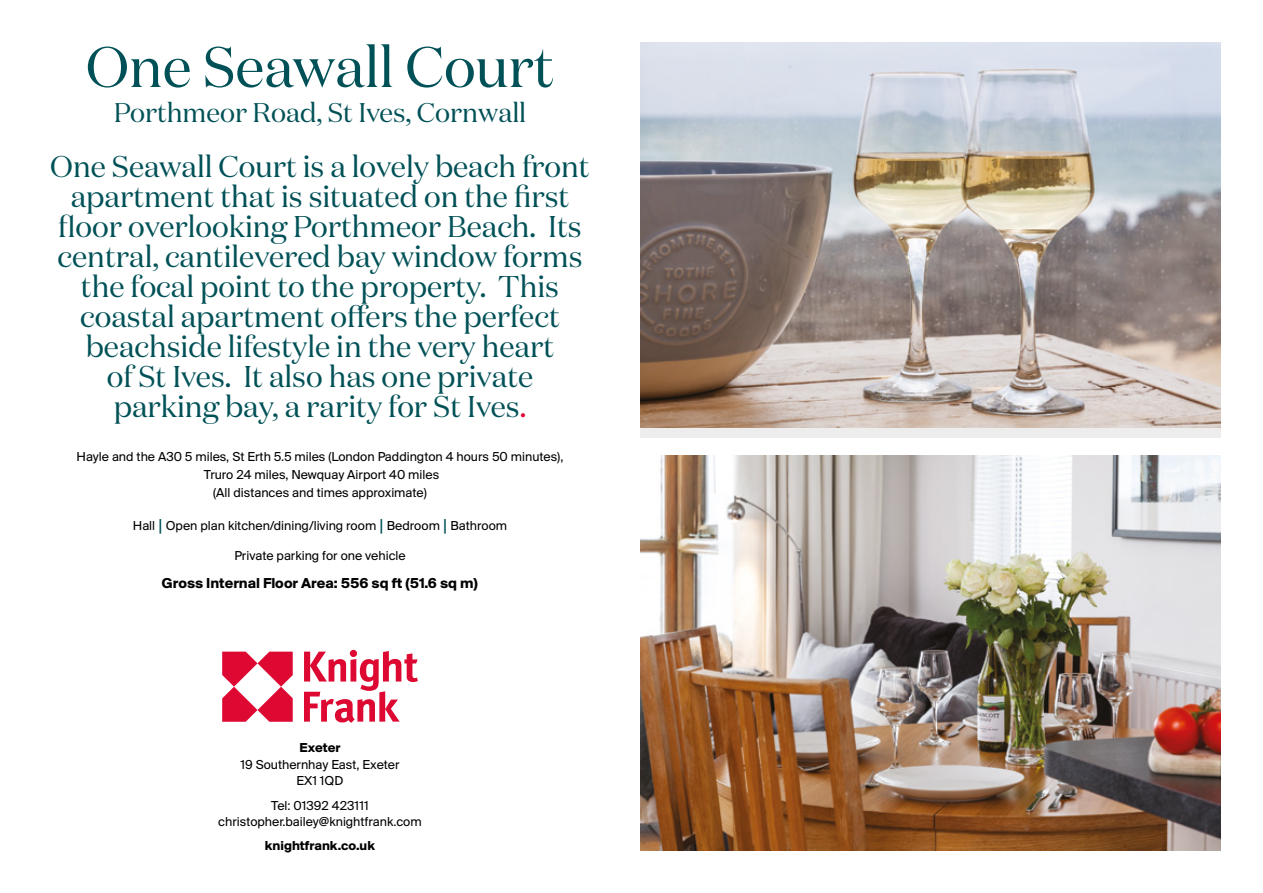
<style>
.page{position:relative;width:1263px;height:893px;background:#fff}
.page>*{position:absolute;margin:0;border:0;box-sizing:border-box;transform-origin:0 0}
.t1{font:57px "Domaine Disp";color:#005157}
.t2{font:30px/30px "Domaine Disp";color:#005157;text-align:center}
.t3{font:27px "Domaine Disp";color:#005157}
.t4{font:700 15px "Suisse BP Intl";color:#000}
.t5{font:13.5px/18px "Suisse BP Intl";color:#000;text-align:center}
.t6{font:700 13.5px "Suisse BP Intl";color:#000}
.s1{color:#dd0932}
.s2{font-size:19.5px;color:#005157}
</style>
<div class="page">
<svg style="left:222px;top:650px;width:196px;height:73px"></svg>
<div style="left:640px;top:43px;width:580px;height:395px;background:#ededed"></div>
<img style="left:640px;top:43px;width:580px;height:385px">
<img style="left:640px;top:455px;width:580px;height:395px">
<h1 class="t1" style="left:86px;top:32px;width:470px">One Seawall Court</h1>
<h3 class="t3" style="left:114px;top:95px;width:414px">Porthmeor Road, St Ives, Cornwall</h3>
<p class="t2" style="left:50px;top:151px;width:541px">One Seawall Court is a lovely beach front apartment that is situated on the first floor overlooking Porthmeor Beach. Its central, cantilevered bay window forms the focal point to the property. This coastal apartment offers the perfect beachside lifestyle in the very heart<br>of St Ives. It also has one private parking bay, a rarity for St Ives<span class="s1">.</span></p>
<p class="t5" style="left:77px;top:447px;width:488px">Hayle and the A30 5 miles, St Erth 5.5 miles (London Paddington 4 hours 50 minutes),<br>Truro 24 miles, Newquay Airport 40 miles<br>(All distances and times approximate)</p>
<p class="t5" style="left:133px;top:511px;width:376px;line-height:29.5px">Hall <span class="s2">|</span> Open plan kitchen/dining/living room <span class="s2">|</span> Bedroom <span class="s2">|</span> Bathroom<br>Private parking for one vehicle</p>
<p class="t4" style="left:162px;top:574px;width:318px">Gross Internal Floor Area: 556 sq ft (51.6 sq m)</p>
<p class="t6" style="left:299px;top:740px;width:42px">Exeter</p>
<p class="t5" style="left:240px;top:756px;width:161px;line-height:16.2px">19 Southernhay East, Exeter<br>EX1 1QD</p>
<p class="t5" style="left:218px;top:797px;width:205px;line-height:16.2px">Tel: 01392 423111 christopher.bailey@knightfrank.com</p>
<p class="t6" style="left:265px;top:838px;width:112px">knightfrank.co.uk</p>
</div>
